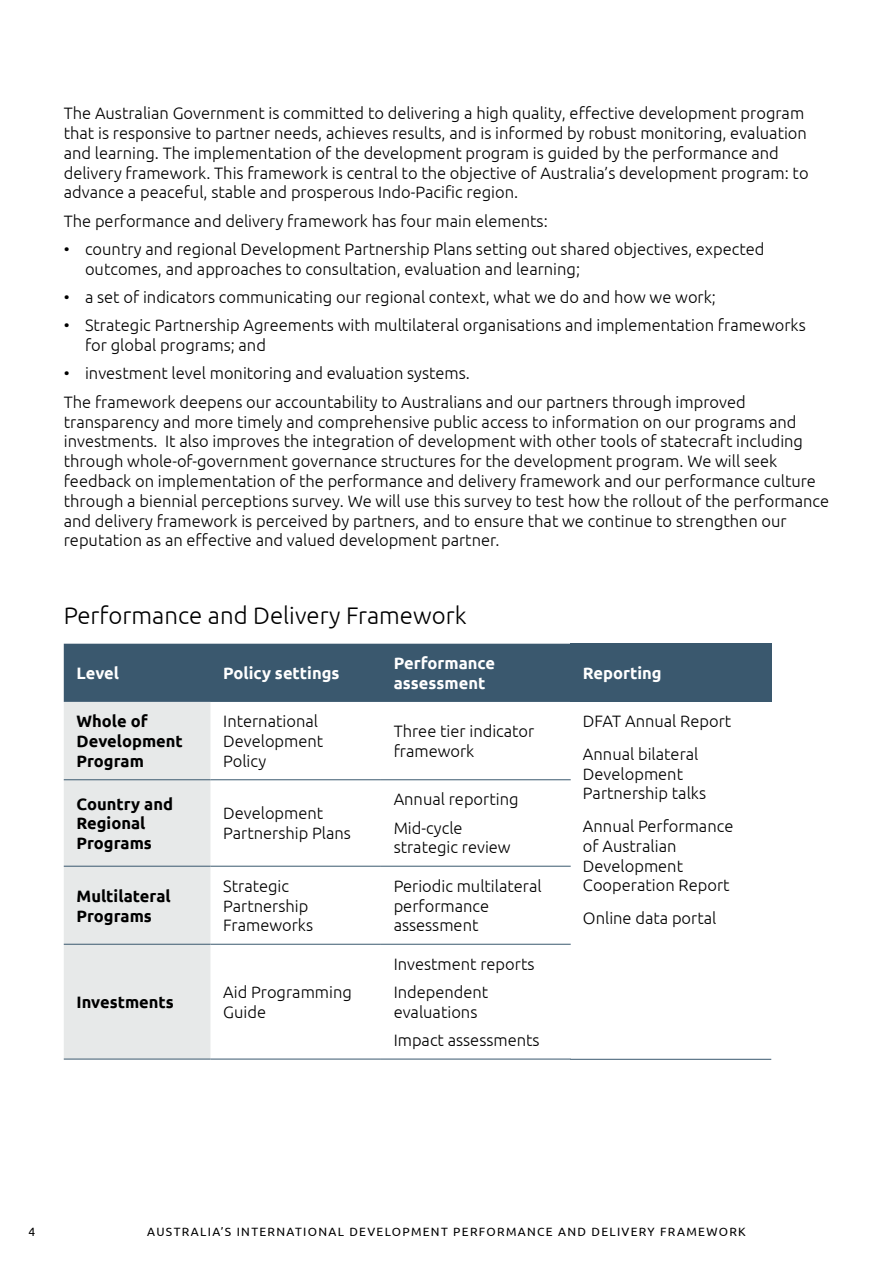
<style>
.page{position:relative;width:893px;height:1263px;background:#fff}
.page>*{position:absolute;margin:0;border:0;box-sizing:border-box;transform-origin:0 0}
.t1{font:300 24px "Ubuntu";color:#000}
.Body{font:300 16.5px/19.8px "Ubuntu";color:#000}
.Body-2{font:700 16.5px/19.8px "Ubuntu";color:#000}
.Body-3{font:700 16.5px/19.8px "Ubuntu";color:#fff}
.t2{font:12px "Ubuntu";letter-spacing:.11em;color:#000}
</style>
<div class="page">
<div style="left:64px;top:644px;width:506px;height:58px;background:#3a586e"></div>
<div style="left:64px;top:702px;width:146px;height:357px;background:#e7e9e9"></div>
<hr style="left:64px;top:779px;width:146px;height:1px;background:#3a586e">
<hr style="left:210px;top:779px;width:171px;height:1px;background:#3a586e">
<hr style="left:381px;top:779px;width:190px;height:1px;background:#3a586e">
<hr style="left:64px;top:866px;width:146px;height:1px;background:#3a586e">
<hr style="left:210px;top:866px;width:171px;height:1px;background:#3a586e">
<hr style="left:381px;top:866px;width:190px;height:1px;background:#3a586e">
<hr style="left:64px;top:944px;width:146px;height:1px;background:#3a586e">
<hr style="left:210px;top:944px;width:171px;height:1px;background:#3a586e">
<hr style="left:381px;top:944px;width:190px;height:1px;background:#3a586e">
<hr style="left:64px;top:1059px;width:146px;height:1px;background:#3a586e">
<hr style="left:210px;top:1059px;width:171px;height:1px;background:#3a586e">
<hr style="left:381px;top:1059px;width:190px;height:1px;background:#3a586e">
<div style="left:570px;top:644px;width:201px;height:58px;background:#3a586e"></div>
<hr style="left:570px;top:1059px;width:201px;height:1px;background:#3a586e">
<p class="Body" style="left:64px;top:103px;width:746px">The Australian Government is committed to delivering a high quality, effective development program that is responsive to partner needs, achieves results, and is informed by robust monitoring, evaluation and learning. The implementation of the development program is guided by the performance and delivery framework. This framework is central to the objective of Australia’s development program: to advance a peaceful, stable and prosperous Indo-Pacific region.</p>
<p class="Body" style="left:64px;top:210px;width:485px">The performance and delivery framework has four main elements:</p>
<p class="Body" style="left:85px;top:239px;width:681px;text-indent:-21px">• country and regional Development Partnership Plans setting out shared objectives, expected outcomes, and approaches to consultation, evaluation and learning;</p>
<p class="Body" style="left:64px;top:287px;width:654px">• a set of indicators communicating our regional context, what we do and how we work;</p>
<p class="Body" style="left:85px;top:315px;width:722px;text-indent:-21px">• Strategic Partnership Agreements with multilateral organisations and implementation frameworks for global programs; and</p>
<p class="Body" style="left:64px;top:363px;width:408px">• investment level monitoring and evaluation systems.</p>
<p class="Body" style="left:64px;top:392px;width:767px">The framework deepens our accountability to Australians and our partners through improved transparency and more timely and comprehensive public access to information on our programs and investments. It also improves the integration of development with other tools of statecraft including through whole-of-government governance structures for the development program. We will seek feedback on implementation of the performance and delivery framework and our performance culture through a biennial perceptions survey. We will use this survey to test how the rollout of the performance and delivery framework is perceived by partners, and to ensure that we continue to strengthen our reputation as an effective and valued development partner.</p>
<h3 class="t1" style="left:64px;top:601px;width:404px">Performance and Delivery Framework</h3>
<p class="Body-3" style="left:77px;top:663px;width:44px">Level</p>
<p class="Body-3" style="left:223px;top:663px;width:118px">Policy settings</p>
<p class="Body-3" style="left:394px;top:653px;width:103px">Performance assessment</p>
<p class="Body-2" style="left:77px;top:711px;width:108px">Whole of<br>Development<br>Program</p>
<p class="Body" style="left:223px;top:711px;width:102px">International<br>Development<br>Policy</p>
<p class="Body" style="left:394px;top:721px;width:142px">Three tier indicator framework</p>
<p class="Body-2" style="left:77px;top:793px;width:98px">Country and<br>Regional<br>Programs</p>
<p class="Body" style="left:223px;top:803px;width:129px">Development<br>Partnership Plans</p>
<p class="Body" style="left:394px;top:789px;width:126px">Annual reporting</p>
<p class="Body" style="left:394px;top:817px;width:119px">Mid-cycle strategic review</p>
<p class="Body-2" style="left:77px;top:886px;width:96px">Multilateral<br>Programs</p>
<p class="Body" style="left:223px;top:876px;width:91px">Strategic<br>Partnership<br>Frameworks</p>
<p class="Body" style="left:394px;top:876px;width:149px">Periodic multilateral performance assessment</p>
<p class="Body-2" style="left:77px;top:992px;width:99px">Investments</p>
<p class="Body" style="left:223px;top:982px;width:130px">Aid Programming<br>Guide</p>
<p class="Body" style="left:394px;top:954px;width:142px">Investment reports</p>
<p class="Body" style="left:394px;top:982px;width:96px">Independent evaluations</p>
<p class="Body" style="left:394px;top:1030px;width:147px">Impact assessments</p>
<p class="Body-3" style="left:583px;top:663px;width:80px">Reporting</p>
<p class="Body" style="left:583px;top:711px;width:150px">DFAT Annual Report</p>
<p class="Body" style="left:583px;top:744px;width:125px">Annual bilateral<br>Development<br>Partnership talks</p>
<p class="Body" style="left:583px;top:816px;width:152px">Annual Performance of Australian<br>Development<br>Cooperation Report</p>
<p class="Body" style="left:583px;top:908px;width:135px">Online data portal</p>
<p class="t2" style="left:29px;top:1225px;width:8px">4</p>
<p class="t2" style="left:147px;top:1225px;width:600px">AUSTRALIA’S INTERNATIONAL DEVELOPMENT PERFORMANCE AND DELIVERY FRAMEWORK</p>
</div>
